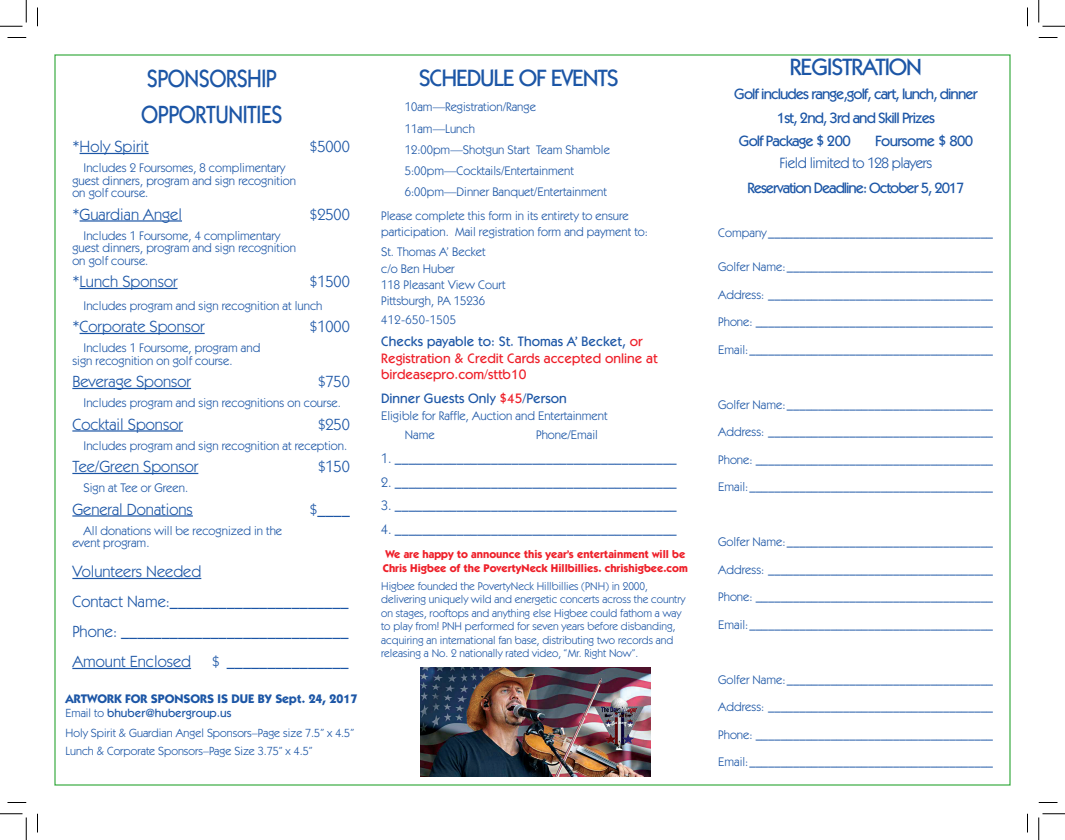
<style>
.page{position:relative;width:1065px;height:840px;background:#fff}
.page>*{position:absolute;margin:0;border:0;box-sizing:border-box;transform-origin:0 0}
.t1{font:500 25px/36.2px "Itc Kabel";letter-spacing:-.02em;color:#1c56a6;scale:.88 1}
.t2{font:500 23.75px "Itc Kabel";letter-spacing:-.05em;color:#1c56a6}
.t3{font:16.25px/30px "Itc Kabel";color:#1c56a6}
.t4{font:500 15px "Itc Kabel";letter-spacing:-.06em;color:#1c56a6}
.t5{font:15px "Itc Kabel";letter-spacing:-.03em;color:#1c56a6}
.t6{font:500 15px "Itc Kabel";letter-spacing:-.04em;color:#1c56a6}
.t7{font:13.75px "Itc Kabel";color:#1c56a6}
.t8{font:500 13.75px/16.5px "Itc Kabel";color:#ee1f29}
.t9{font:500 13.75px "Itc Kabel";color:#1c56a6}
.t10{font:12.5px/12.5px "Itc Kabel";color:#1c56a6}
.t11{font:700 12.5px "Itc Kabel";color:#1c56a6}
.t12{font:12.5px "Itc Kabel";letter-spacing:.03em;color:#1c56a6}
.t13{font:11.88px/20px "Itc Kabel";color:#1c56a6}
.t14{font:11.25px/13.5px "Itc Kabel";color:#1c56a6}
.t15{font:700 11.25px/13.5px "Itc Kabel";color:#ee1f29}
.s1{font-weight:500}
.s2{color:#1c56a6}
.s3{color:#ee1f29}
</style>
<div class="page">
<img style="left:421px;top:668px;width:229px;height:108px">
<hr style="left:80px;top:153px;width:69px;height:1px;background:#1c56a6">
<hr style="left:80px;top:220px;width:102px;height:2px;background:#1c56a6">
<hr style="left:80px;top:288px;width:98px;height:1px;background:#1c56a6">
<hr style="left:80px;top:333px;width:125px;height:1px;background:#1c56a6">
<hr style="left:72px;top:388px;width:119px;height:1px;background:#1c56a6">
<hr style="left:72px;top:430px;width:111px;height:2px;background:#1c56a6">
<hr style="left:72px;top:473px;width:126px;height:1px;background:#1c56a6">
<hr style="left:72px;top:515px;width:121px;height:2px;background:#1c56a6">
<hr style="left:72px;top:578px;width:129px;height:1px;background:#1c56a6">
<hr style="left:72px;top:668px;width:119px;height:1px;background:#1c56a6">
<svg style="left:8px;top:37px;width:18px;height:1px"></svg>
<svg style="left:1039px;top:37px;width:19px;height:1px"></svg>
<svg style="left:8px;top:802px;width:18px;height:1px"></svg>
<svg style="left:1039px;top:802px;width:19px;height:1px"></svg>
<svg style="left:37px;top:8px;width:1px;height:18px"></svg>
<svg style="left:37px;top:814px;width:1px;height:18px"></svg>
<svg style="left:1027px;top:8px;width:1px;height:18px"></svg>
<svg style="left:1027px;top:814px;width:1px;height:18px"></svg>
<svg style="left:0;top:0;width:27px;height:27px"></svg>
<svg style="left:0;top:814px;width:27px;height:26px"></svg>
<svg style="left:1039px;top:0;width:26px;height:27px"></svg>
<svg style="left:1039px;top:814px;width:26px;height:26px"></svg>
<h1 class="t1" style="left:141px;top:60px;width:162px">SPONSORSHIP<br>OPPORTUNITIES</h1>
<h3 class="t3" style="left:72px;top:131px;width:78px">*Holy Spirit</h3>
<h3 class="t3" style="left:309px;top:131px;width:42px">$5000</h3>
<p class="t10" style="left:72px;top:161px;width:225px;text-indent:11px">Includes 2 Foursomes, 8 complimentary guest dinners, program and sign recognition on golf course.</p>
<h3 class="t3" style="left:72px;top:199px;width:111px">*Guardian Angel</h3>
<h3 class="t3" style="left:309px;top:199px;width:42px">$2500</h3>
<p class="t10" style="left:72px;top:229px;width:225px;text-indent:11px">Includes 1 Foursome, 4 complimentary guest dinners, program and sign recognition on golf course.</p>
<h3 class="t3" style="left:72px;top:266px;width:107px">*Lunch Sponsor</h3>
<h3 class="t3" style="left:309px;top:266px;width:42px">$1500</h3>
<p class="t10" style="left:84px;top:299px;width:240px">Includes program and sign recognition at lunch</p>
<h3 class="t3" style="left:72px;top:311px;width:134px">*Corporate Sponsor</h3>
<h3 class="t3" style="left:309px;top:311px;width:42px">$1000</h3>
<p class="t10" style="left:72px;top:341px;width:189px;text-indent:11px">Includes 1 Foursome, program and sign recognition on golf course.</p>
<h3 class="t3" style="left:72px;top:366px;width:120px">Beverage Sponsor</h3>
<h3 class="t3" style="left:317px;top:366px;width:34px">$750</h3>
<p class="t10" style="left:84px;top:396px;width:259px">Includes program and sign recognitions on course.</p>
<h3 class="t3" style="left:72px;top:409px;width:112px">Cocktail Sponsor</h3>
<h3 class="t3" style="left:317px;top:409px;width:34px">$250</h3>
<p class="t10" style="left:84px;top:439px;width:265px">Includes program and sign recognition at reception.</p>
<h3 class="t3" style="left:72px;top:451px;width:127px">Tee/Green Sponsor</h3>
<h3 class="t3" style="left:317px;top:451px;width:34px">$150</h3>
<p class="t10" style="left:84px;top:481px;width:106px">Sign at Tee or Green.</p>
<h3 class="t3" style="left:72px;top:494px;width:122px">General Donations</h3>
<h3 class="t3" style="left:309px;top:494px;width:42px">$____</h3>
<p class="t10" style="left:72px;top:524px;width:211px;text-indent:11px">All donations will be recognized in the event program.</p>
<h3 class="t3" style="left:72px;top:556px;width:278px">Volunteers Needed<br>Contact Name:______________________<br>Phone: ____________________________<br>Amount Enclosed</h3>
<h3 class="t3" style="left:211px;top:646px;width:139px">$ _______________</h3>
<p class="t11" style="left:66px;top:691px;width:293px">ARTWORK FOR SPONSORS IS DUE BY Sept. 24, 2017</p>
<p class="t13" style="left:66px;top:703px;width:290px">Email to <span class="s1">bhuber@hubergroup.us<br></span>Holy Spirit &amp; Guardian Angel Sponsors–Page size 7.5” x 4.5”</p>
<p class="t13" style="left:66px;top:740px;width:249px">Lunch &amp; Corporate Sponsors–Page Size 3.75” x 4.5”</p>
<h2 class="t2" style="left:419px;top:64px;width:202px">SCHEDULE OF EVENTS</h2>
<p class="t10" style="left:405px;top:96px;width:207px;line-height:21.2px">10am—Registration/Range<br>11am—Lunch<br>12:00pm—Shotgun Start Team Shamble<br>5:00pm—Cocktails/Entertainment<br>6:00pm—Dinner Banquet/Entertainment</p>
<p class="t10" style="left:381px;top:208px;width:268px;line-height:16.2px">Please complete this form in its entirety to ensure participation. Mail registration form and payment to:</p>
<p class="t10" style="left:381px;top:244px;width:126px;line-height:16.2px">St. Thomas A’ Becket<br>c/o Ben Huber<br>118 Pleasant View Court<br>Pittsburgh, PA 15236</p>
<p class="t12" style="left:381px;top:312px;width:76px">412-650-1505</p>
<p class="t8" style="left:381px;top:333px;width:278px"><span class="s2">Checks payable to: St. Thomas A’ Becket,</span> or<br>Registration &amp; Credit Cards accepted online at birdeasepro.com/sttb10</p>
<p class="t9" style="left:381px;top:390px;width:187px">Dinner Guests Only <span class="s3">$45</span>/Person</p>
<p class="t10" style="left:405px;top:406px;width:204px;line-height:18.8px;text-indent:-24px">Eligible for Raffle, Auction and Entertainment<br>Name</p>
<p class="t10" style="left:536px;top:428px;width:63px">Phone/Email</p>
<p class="t7" style="left:381px;top:450px;width:297px">1. _________________________________________</p>
<p class="t7" style="left:381px;top:474px;width:297px">2. _________________________________________</p>
<p class="t7" style="left:381px;top:498px;width:297px">3. _________________________________________</p>
<p class="t7" style="left:381px;top:521px;width:297px">4. _________________________________________</p>
<p class="t15" style="left:383px;top:547px;width:307px">We are happy to announce this year’s entertainment will be<br>Chris Higbee of the PovertyNeck Hillbillies. chrishigbee.com</p>
<p class="t14" style="left:381px;top:579px;width:306px">Higbee founded the PovertyNeck Hillbillies (PNH) in 2000, delivering uniquely wild and energetic concerts across the country on stages, rooftops and anything else Higbee could fathom a way to play from! PNH performed for seven years before disbanding, acquiring an international fan base, distributing two records and releasing a No. 2 nationally rated video, “Mr. Right Now”.</p>
<h2 class="t2" style="left:790px;top:53px;width:134px">REGISTRATION</h2>
<p class="t4" style="left:734px;top:85px;width:245px">Golf includes range,golf, cart, lunch, dinner</p>
<p class="t4" style="left:777px;top:109px;width:160px">1st, 2nd, 3rd and Skill Prizes</p>
<p class="t4" style="left:739px;top:132px;width:114px">Golf Package $ 200</p>
<p class="t6" style="left:875px;top:132px;width:100px">Foursome $ 800</p>
<p class="t5" style="left:780px;top:154px;width:154px">Field limited to 128 players</p>
<p class="t4" style="left:747px;top:179px;width:219px">Reservation Deadline: October 5, 2017</p>
<p class="t10" style="left:718px;top:227px;width:276px">Company____________________________________</p>
<p class="t10" style="left:718px;top:260px;width:276px">Golfer Name:_________________________________</p>
<p class="t10" style="left:718px;top:288px;width:276px">Address: ____________________________________</p>
<p class="t10" style="left:718px;top:315px;width:276px">Phone: ______________________________________</p>
<p class="t10" style="left:718px;top:343px;width:276px">Email:_______________________________________</p>
<p class="t10" style="left:718px;top:398px;width:276px">Golfer Name:_________________________________</p>
<p class="t10" style="left:718px;top:425px;width:276px">Address: ____________________________________</p>
<p class="t10" style="left:718px;top:453px;width:276px">Phone: ______________________________________</p>
<p class="t10" style="left:718px;top:480px;width:276px">Email:_______________________________________</p>
<p class="t10" style="left:718px;top:535px;width:276px">Golfer Name:_________________________________</p>
<p class="t10" style="left:718px;top:563px;width:276px">Address: ____________________________________</p>
<p class="t10" style="left:718px;top:590px;width:276px">Phone: ______________________________________</p>
<p class="t10" style="left:718px;top:618px;width:276px">Email:_______________________________________</p>
<p class="t10" style="left:718px;top:673px;width:276px">Golfer Name:_________________________________</p>
<p class="t10" style="left:718px;top:700px;width:276px">Address: ____________________________________</p>
<p class="t10" style="left:718px;top:728px;width:276px">Phone: ______________________________________</p>
<p class="t10" style="left:718px;top:755px;width:276px">Email:_______________________________________</p>
</div>
